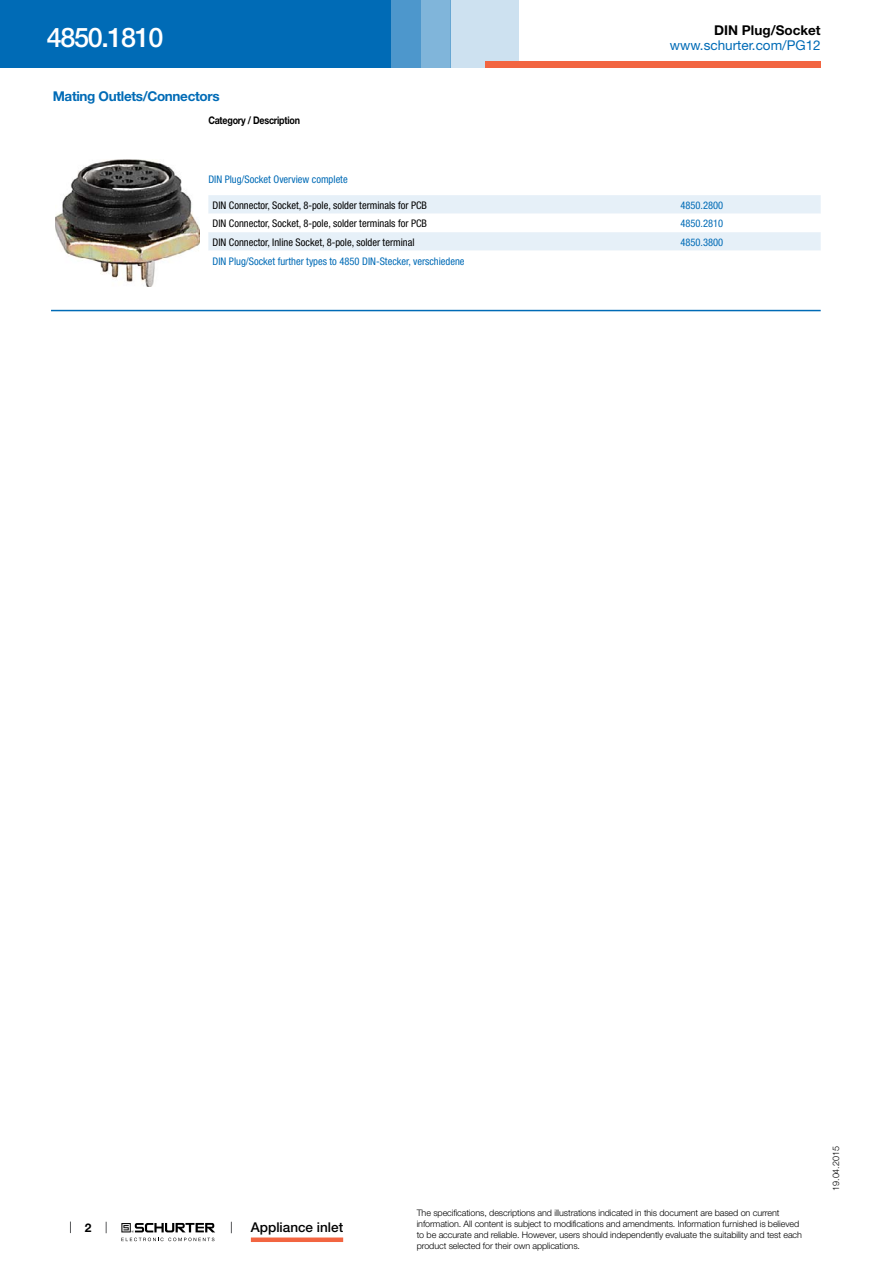
<style>
.page{position:relative;width:893px;height:1263px;background:#fff}
.page>*{position:absolute;margin:0;border:0;box-sizing:border-box;transform-origin:0 0}
.t1{font:500 27px "Helvetica Neue LT";letter-spacing:-.05em;color:#fff}
.t2{font:700 13.5px "Helvetica Neue LT";letter-spacing:-.025em;color:#006bb6}
.t3{font:13.5px "Helvetica Neue LT";color:#006bb6}
.t4{font:700 13.5px "Helvetica Neue LT";color:#000}
.t5{font:500 13.5px "Helvetica Neue LT";color:#000}
.t6{font:700 12px "Helvetica Neue LT";color:#000}
.t7{font:condensed 10.5px "Helvetica Neue LT";color:#000}
.t8{font:condensed 10.5px "Helvetica Neue LT";color:#006bb6}
.t9{font:700 10.5px "Helvetica Neue LT";letter-spacing:-.025em;color:#000;scale:.85 1}
.t10{font:300 9px/10.8px "Helvetica Neue LT";letter-spacing:-.01em;color:#000}
</style>
<div class="page">
<svg style="left:70px;top:1221px;width:1px;height:12px"></svg>
<svg style="left:121px;top:1223px;width:94px;height:18px"></svg>
<div style="left:0;top:0;width:391px;height:68px;background:#006bb6"></div>
<div style="left:421px;top:0;width:30px;height:68px;background:#80b5da"></div>
<div style="left:391px;top:0;width:30px;height:68px;background:#4d97cc"></div>
<div style="left:451px;top:0;width:68px;height:68px;background:#cde1f0"></div>
<div style="left:485px;top:62px;width:336px;height:6px;background:#f26541"></div>
<div style="left:251px;top:1237px;width:92px;height:5px;background:#f26541"></div>
<img style="left:55px;top:159px;width:145px;height:127px">
<svg style="left:208px;top:195px;width:613px;height:56px"></svg>
<hr style="left:51px;top:310px;width:770px;height:1px;background:#006bb6">
<h1 class="t1" style="left:47px;top:21px;width:118px">4850.1810</h1>
<h2 class="t2" style="left:53px;top:88px;width:168px">Mating Outlets/Connectors</h2>
<p class="t9" style="left:208px;top:114px;width:109px">Category / Description</p>
<h2 class="t4" style="left:714px;top:22px;width:108px">DIN Plug/Socket</h2>
<h2 class="t3" style="left:670px;top:37px;width:152px">www.schurter.com/PG12</h2>
<p class="t8" style="left:208px;top:173px;width:141px">DIN Plug/Socket Overview complete</p>
<p class="t7" style="left:213px;top:199px;width:216px">DIN Connector, Socket, 8-pole, solder terminals for PCB</p>
<p class="t8" style="left:680px;top:199px;width:44px">4850.2800</p>
<p class="t7" style="left:213px;top:217px;width:216px">DIN Connector, Socket, 8-pole, solder terminals for PCB</p>
<p class="t8" style="left:680px;top:217px;width:44px">4850.2810</p>
<p class="t7" style="left:213px;top:236px;width:203px">DIN Connector, Inline Socket, 8-pole, solder terminal</p>
<p class="t8" style="left:680px;top:236px;width:44px">4850.3800</p>
<p class="t8" style="left:213px;top:255px;width:253px">DIN Plug/Socket further types to 4850 DIN-Stecker, verschiedene</p>
<h3 class="t6" style="left:85px;top:1220px;width:8px">2</h3>
<h2 class="t5" style="left:251px;top:1219px;width:94px">Appliance inlet</h2>
<p class="t10" style="left:417px;top:1207px;width:387px">The specifications, descriptions and illustrations indicated in this document are based on current information. All content is subject to modifications and amendments. Information furnished is believed to be accurate and reliable. However, users should independently evaluate the suitability and test each product selected for their own applications.</p>
<p class="t10" style="left:830px;top:1191px;width:46px;rotate:-90deg">19.04.2015</p>
</div>
